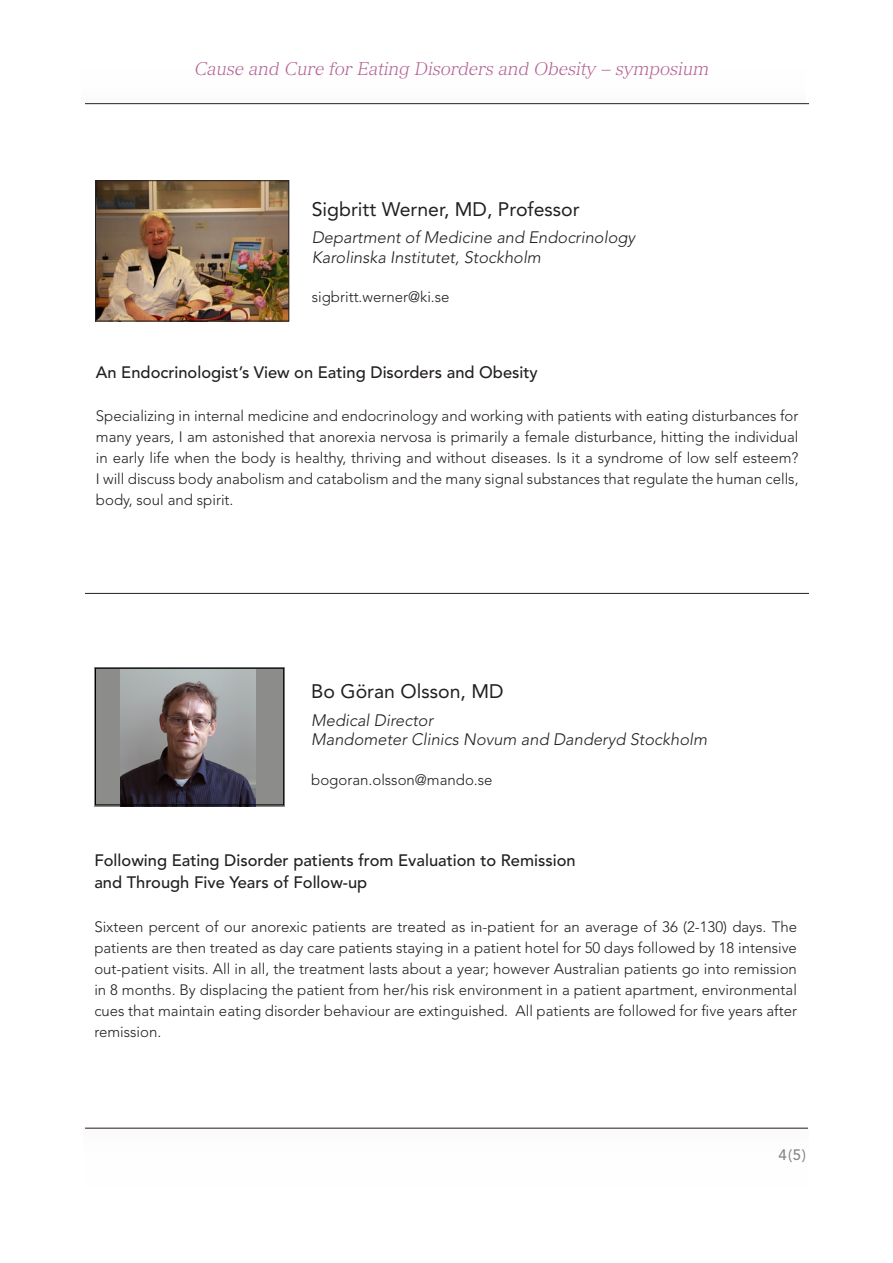
<style>
.page{position:relative;width:893px;height:1263px;background:#fff}
.page>*{position:absolute;margin:0;border:0;box-sizing:border-box;transform-origin:0 0}
.t1{font:19.5px "Avenir";color:#231f20}
.t2{font:italic 300 18px "Versailles";color:#b15c8f}
.t3{font:500 16.5px/22.5px "Avenir";color:#231f20}
.t4{font:italic 300 16.5px "Avenir";color:#231f20}
.t5{font:300 15px/21px "Avenir";color:#231f20;text-align:justify}
.t6{font:500 15px "Avenir";color:#848689}
</style>
<div class="page">
<hr style="left:85px;top:103px;width:724px;height:1px;background:#231f20">
<hr style="left:85px;top:593px;width:724px;height:1px;background:#231f20">
<hr style="left:85px;top:1128px;width:723px;height:1px;background:#231f20">
<img style="left:97px;top:182px;width:190px;height:137px">
<div style="left:95px;top:180px;width:194px;height:141px;border:1px solid #231f20"></div>
<div style="left:95px;top:667px;width:190px;height:140px;background:#8c8c8a"></div>
<img style="left:121px;top:670px;width:135px;height:136px">
<div style="left:95px;top:668px;width:189px;height:137px;border:1px solid #000"></div>
<p class="t2" style="left:195px;top:58px;width:516px">Cause and Cure for Eating Disorders and Obesity – symposium</p>
<p class="t1" style="left:312px;top:197px;width:269px">Sigbritt Werner, MD, Professor</p>
<p class="t4" style="left:312px;top:227px;width:325px">Department of Medicine and Endocrinology</p>
<p class="t4" style="left:312px;top:247px;width:231px">Karolinska Institutet, Stockholm</p>
<p class="t5" style="left:312px;top:287px;width:139px">sigbritt.werner@ki.se</p>
<p class="t3" style="left:96px;top:361px;width:443px">An Endocrinologist’s View on Eating Disorders and Obesity</p>
<p class="t5" style="left:96px;top:406px;width:704px">Specializing in internal medicine and endocrinology and working with patients with eating disturbances for many years, I am astonished that anorexia nervosa is primarily a female disturbance, hitting the individual in early life when the body is healthy, thriving and without diseases. Is it a syndrome of low self esteem?<br>I will discuss body anabolism and catabolism and the many signal substances that regulate the human cells, body, soul and spirit.</p>
<p class="t1" style="left:311px;top:680px;width:194px">Bo Göran Olsson, MD</p>
<p class="t4" style="left:311px;top:710px;width:123px">Medical Director</p>
<p class="t4" style="left:311px;top:730px;width:397px">Mandometer Clinics Novum and Danderyd Stockholm</p>
<p class="t5" style="left:311px;top:769px;width:183px">bogoran.olsson@mando.se</p>
<p class="t3" style="left:94px;top:849px;width:483px">Following Eating Disorder patients from Evaluation to Remission and Through Five Years of Follow-up</p>
<p class="t5" style="left:94px;top:916px;width:704px">Sixteen percent of our anorexic patients are treated as in-patient for an average of 36 (2-130) days. The patients are then treated as day care patients staying in a patient hotel for 50 days followed by 18 intensive out-patient visits. All in all, the treatment lasts about a year; however Australian patients go into remission in 8 months. By displacing the patient from her/his risk environment in a patient apartment, environmental cues that maintain eating disorder behaviour are extinguished. All patients are followed for five years after remission.</p>
<p class="t6" style="left:778px;top:1146px;width:29px">4 (5)</p>
</div>
